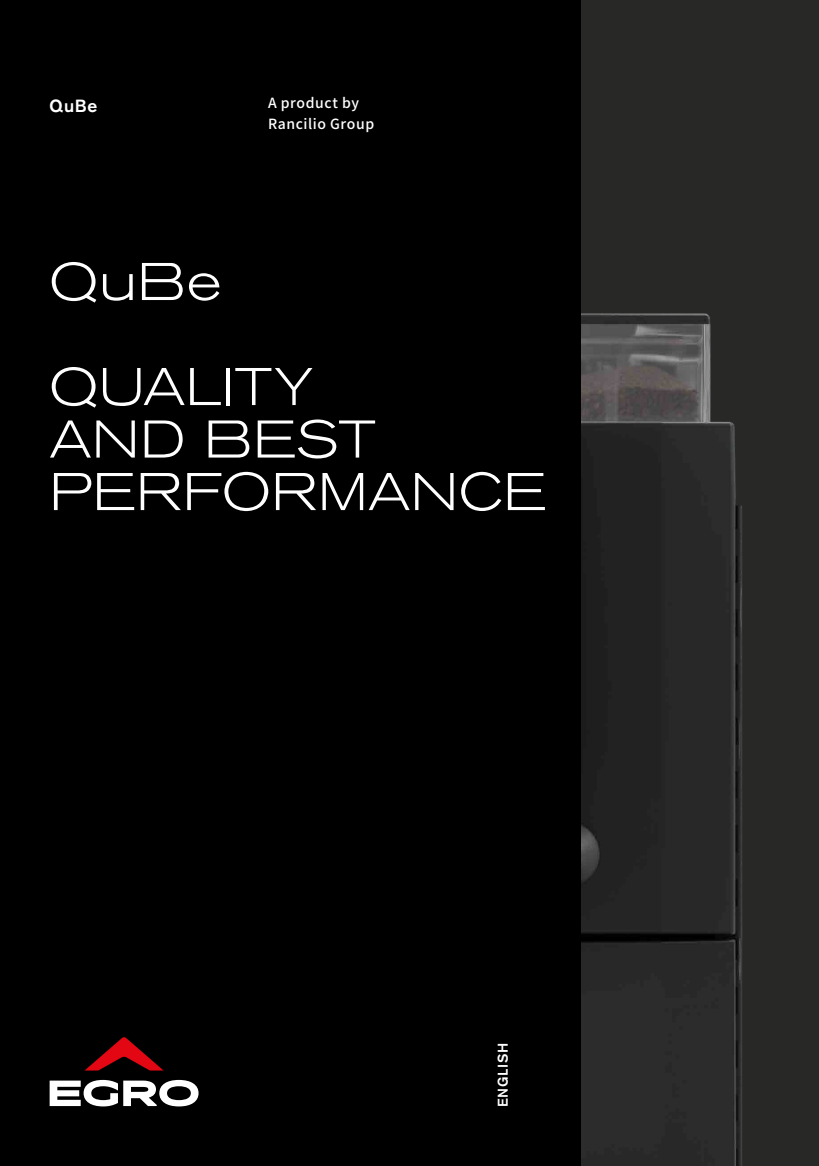
<style>
.page{position:relative;width:819px;height:1166px;background:#282827}
.page>*{position:absolute;margin:0;border:0;box-sizing:border-box;transform-origin:0 0}
.t1{font:300 expanded 52.5px/105px "Akzidenz Grotesk BQ";letter-spacing:.015em;color:#fff}
.t2{font:500 17.5px "Akzidenz Grotesk BQ";color:#fff}
.t3{font:500 14px/21px "Source Han Sans CN";letter-spacing:.04em;color:#fff}
.t4{font:500 14px "Akzidenz Grotesk BQ";letter-spacing:.05em;color:#fff}
</style>
<div class="page">
<img style="left:580px;top:210px;width:162px;height:956px">
<div style="left:0;top:0;width:580px;height:1166px;background:#000"></div>
<svg style="left:50px;top:1080px;width:148px;height:26px"></svg>
<svg style="left:85px;top:1037px;width:78px;height:33px"></svg>
<p class="t2" style="left:50px;top:95px;width:49px">QuBe</p>
<p class="t3" style="left:268px;top:93px;width:108px">A product by<br>Rancilio Group</p>
<p class="t1" style="left:50px;top:229px;width:265px">QuBe<br>QUALITY</p>
<p class="t1" style="left:50px;top:413px;width:499px;line-height:52.5px">AND BEST<br>PERFORMANCE</p>
<p class="t4" style="left:494px;top:1107px;width:66px;rotate:-90deg">ENGLISH</p>
</div>
